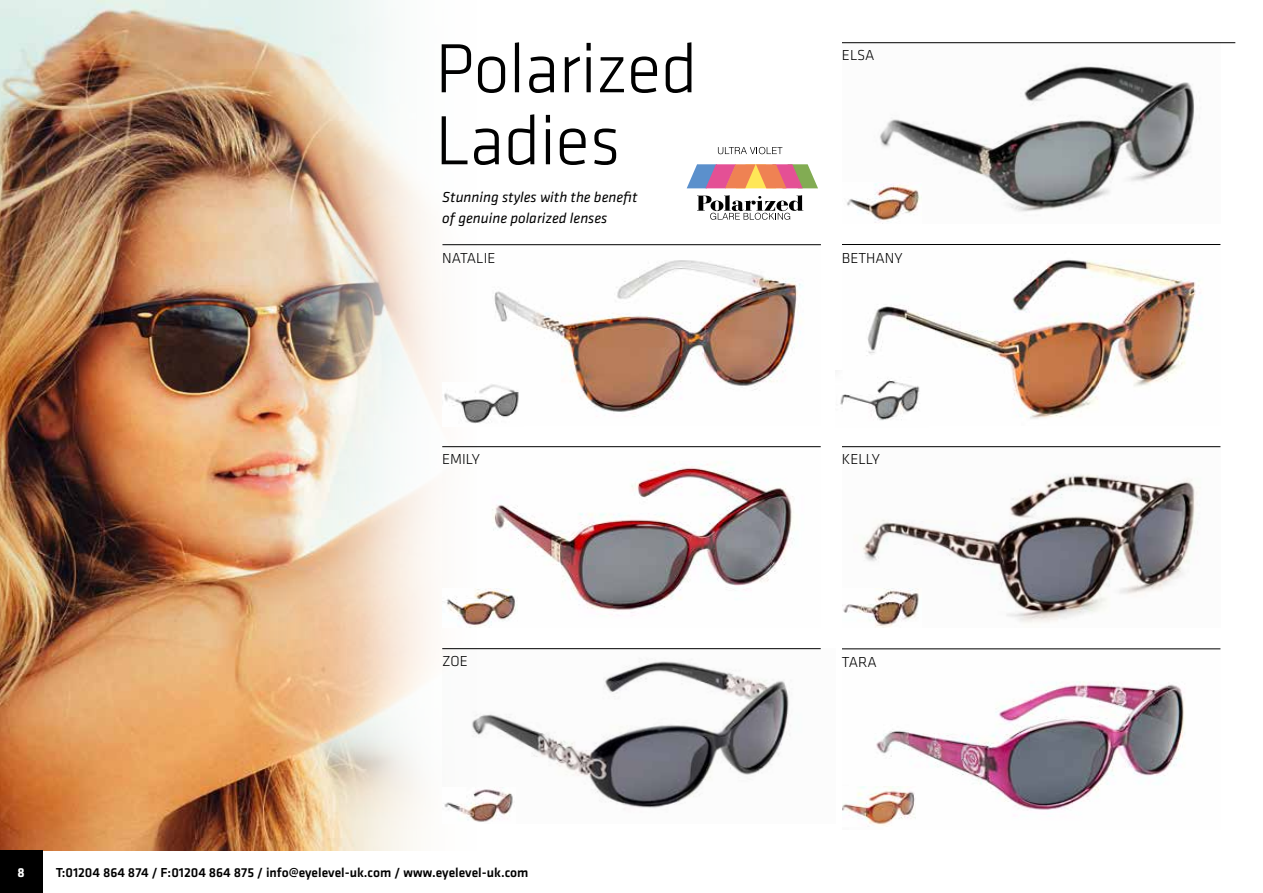
<style>
.page{position:relative;width:1263px;height:893px;background:#fff}
.page>*{position:absolute;margin:0;border:0;box-sizing:border-box;transform-origin:0 0}
.t1{font:300 72px/72px "Klavika";letter-spacing:-.01em;color:#000}
.t2{font:italic 15px/21px "Klavika";color:#000}
.t3{font:300 15px "Klavika";color:#000}
.t4{font:500 13.5px "Klavika";color:#000}
.t5{font:700 13.5px "Klavika";color:#fff}
</style>
<div class="page">
<img style="left:0;top:0;width:265px;height:850px">
<img style="left:265px;top:0;width:56px;height:851px">
<svg style="left:321px;top:0;width:30px;height:851px;background:#e3cfb6"></svg>
<svg style="left:351px;top:0;width:120px;height:851px"></svg>
<div style="left:0;top:850px;width:43px;height:43px;background:#000"></div>
<img style="left:866px;top:260px;width:330px;height:159px">
<img style="left:842px;top:43px;width:378px;height:169px">
<hr style="left:842px;top:42px;width:393px;height:1px;background:#000">
<img style="left:842px;top:183px;width:79px;height:40px">
<img style="left:842px;top:447px;width:378px;height:176px">
<hr style="left:842px;top:446px;width:378px;height:1px;background:#000">
<img style="left:842px;top:589px;width:80px;height:38px">
<img style="left:442px;top:446px;width:379px;height:167px">
<hr style="left:842px;top:244px;width:378px;height:1px;background:#000">
<img style="left:868px;top:681px;width:317px;height:146px">
<hr style="left:842px;top:649px;width:378px;height:1px;background:#000">
<img style="left:842px;top:786px;width:73px;height:40px">
<img style="left:442px;top:649px;width:379px;height:161px">
<hr style="left:442px;top:648px;width:379px;height:1px;background:#000">
<img style="left:442px;top:787px;width:74px;height:37px">
<img style="left:442px;top:589px;width:75px;height:38px">
<img style="left:442px;top:245px;width:379px;height:172px">
<hr style="left:442px;top:244px;width:379px;height:1px;background:#000">
<img style="left:442px;top:382px;width:81px;height:44px">
<svg style="left:718px;top:147px;width:64px;height:7px"></svg>
<svg style="left:697px;top:195px;width:106px;height:25px"></svg>
<svg style="left:687px;top:164px;width:131px;height:24px;background:#cc8e85"></svg>
<img style="left:840px;top:370px;width:88px;height:51px">
<h1 class="t1" style="left:435px;top:34px;width:264px">Polarized<br>Ladies</h1>
<p class="t2" style="left:442px;top:187px;width:197px">Stunning styles with the benefit of genuine polarized lenses</p>
<p class="t3" style="left:442px;top:250px;width:55px">NATALIE</p>
<p class="t3" style="left:842px;top:47px;width:34px">ELSA</p>
<p class="t3" style="left:842px;top:250px;width:62px">BETHANY</p>
<p class="t3" style="left:442px;top:451px;width:39px">EMILY</p>
<p class="t3" style="left:842px;top:451px;width:39px">KELLY</p>
<p class="t3" style="left:442px;top:653px;width:27px">ZOE</p>
<p class="t3" style="left:842px;top:653px;width:36px">TARA</p>
<p class="t5" style="left:18px;top:865px;width:9px">8</p>
<p class="t4" style="left:56px;top:865px;width:474px">T:01204 864 874 / F:01204 864 875 / info@eyelevel-uk.com / www.eyelevel-uk.com</p>
</div>
